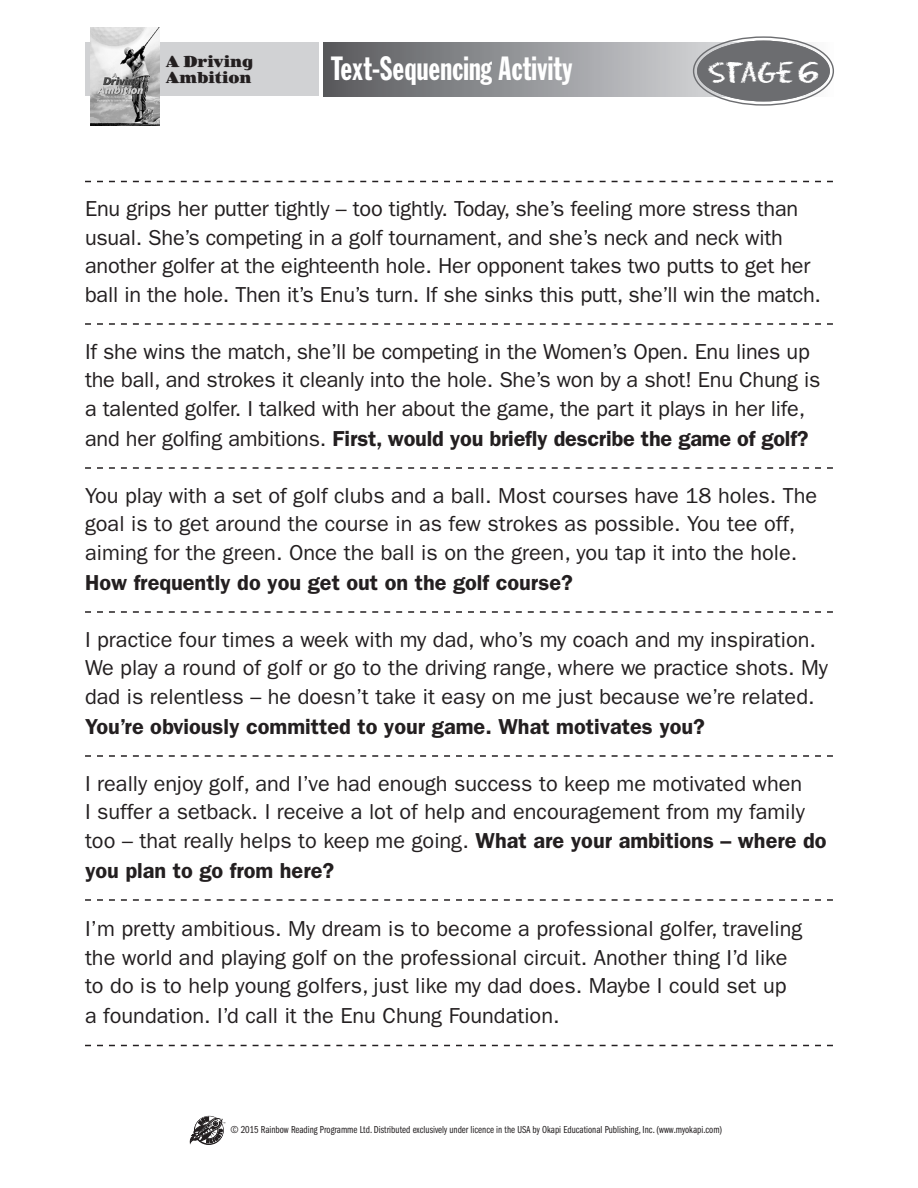
<style>
.page{position:relative;width:918px;height:1188px;background:#fff}
.page>*{position:absolute;margin:0;border:0;box-sizing:border-box;transform-origin:0 0}
.Sheet_title{font:33px "Franklin Gothic Std Extra Cond";letter-spacing:.005em;color:#fff}
.t1{font:26.7px "Eraser";letter-spacing:-.03em;color:#fff}
.Sequence_text___rule{font:21.75px/29px "ITC Franklin Gothic Std";color:#231f20}
.t2{font:900 16.5px/16.5px "Jimbo Std";color:#231f20;scale:.88 1}
.t3{font:10.5px "ITC Franklin Gothic Std Bk Cp";color:#231f20}
.s1{font-weight:600}
</style>
<div class="page">
<div style="left:85px;top:43px;width:234px;height:53px;background:#d1d2d4"></div>
<img style="left:90px;top:27px;width:70px;height:99px">
<svg style="left:189px;top:1117px;width:36px;height:28px"></svg>
<svg style="left:85px;top:181px;width:748px;height:1px"></svg>
<svg style="left:85px;top:323px;width:748px;height:2px"></svg>
<svg style="left:85px;top:467px;width:748px;height:2px"></svg>
<svg style="left:85px;top:611px;width:748px;height:2px"></svg>
<svg style="left:85px;top:755px;width:748px;height:2px"></svg>
<svg style="left:85px;top:899px;width:748px;height:2px"></svg>
<svg style="left:85px;top:1045px;width:748px;height:1px"></svg>
<svg style="left:323px;top:43px;width:510px;height:53px;background:#959699"></svg>
<div style="left:697px;top:41px;width:133px;height:60px;background:#6c6d70;border-radius:50%"></div>
<div style="left:697px;top:41px;width:133px;height:60px;border:4px solid #6c6d70;border-radius:50%"></div>
<p class="t2" style="left:166px;top:53px;width:101px">A Driving<br>Ambition</p>
<p class="Sheet_title" style="left:332px;top:51px;width:242px">Text-Sequencing Activity</p>
<p class="t1" style="left:708px;top:57px;width:112px">Stage 6</p>
<p class="Sequence_text___rule" style="left:85px;top:195px;width:738px;line-height:28.5px">Enu grips her putter tightly – too tightly. Today, she’s feeling more stress than usual. She’s competing in a golf tournament, and she’s neck and neck with another golfer at the eighteenth hole. Her opponent takes two putts to get her ball in the hole. Then it’s Enu’s turn. If she sinks this putt, she’ll win the match.</p>
<p class="Sequence_text___rule" style="left:85px;top:337px;width:737px">If she wins the match, she’ll be competing in the Women’s Open. Enu lines up the ball, and strokes it cleanly into the hole. She’s won by a shot! Enu Chung is a talented golfer. I talked with her about the game, the part it plays in her life, and her golfing ambitions. <span class="s1">First, would you briefly describe the game of golf?</span></p>
<p class="Sequence_text___rule" style="left:85px;top:481px;width:734px">You play with a set of golf clubs and a ball. Most courses have 18 holes. The goal is to get around the course in as few strokes as possible. You tee off, aiming for the green. Once the ball is on the green, you tap it into the hole.<br><span class="s1">How frequently do you get out on the golf course?</span></p>
<p class="Sequence_text___rule" style="left:85px;top:625px;width:745px">I practice four times a week with my dad, who’s my coach and my inspiration.<br>We play a round of golf or go to the driving range, where we practice shots. My dad is relentless – he doesn’t take it easy on me just because we’re related.<br><span class="s1">You’re obviously committed to your game. What motivates you?</span></p>
<p class="Sequence_text___rule" style="left:85px;top:769px;width:743px">I really enjoy golf, and I’ve had enough success to keep me motivated when<br>I suffer a setback. I receive a lot of help and encouragement from my family too – that really helps to keep me going. <span class="s1">What are your ambitions – where do you plan to go from here?</span></p>
<p class="Sequence_text___rule" style="left:85px;top:915px;width:719px">I’m pretty ambitious. My dream is to become a professional golfer, traveling the world and playing golf on the professional circuit. Another thing I’d like to do is to help young golfers, just like my dad does. Maybe I could set up a foundation. I’d call it the Enu Chung Foundation.</p>
<p class="t3" style="left:230px;top:1124px;width:493px">© 2015 Rainbow Reading Programme Ltd. Distributed exclusively under licence in the USA by Okapi Educational Publishing, Inc. (www.myokapi.com)</p>
</div>
